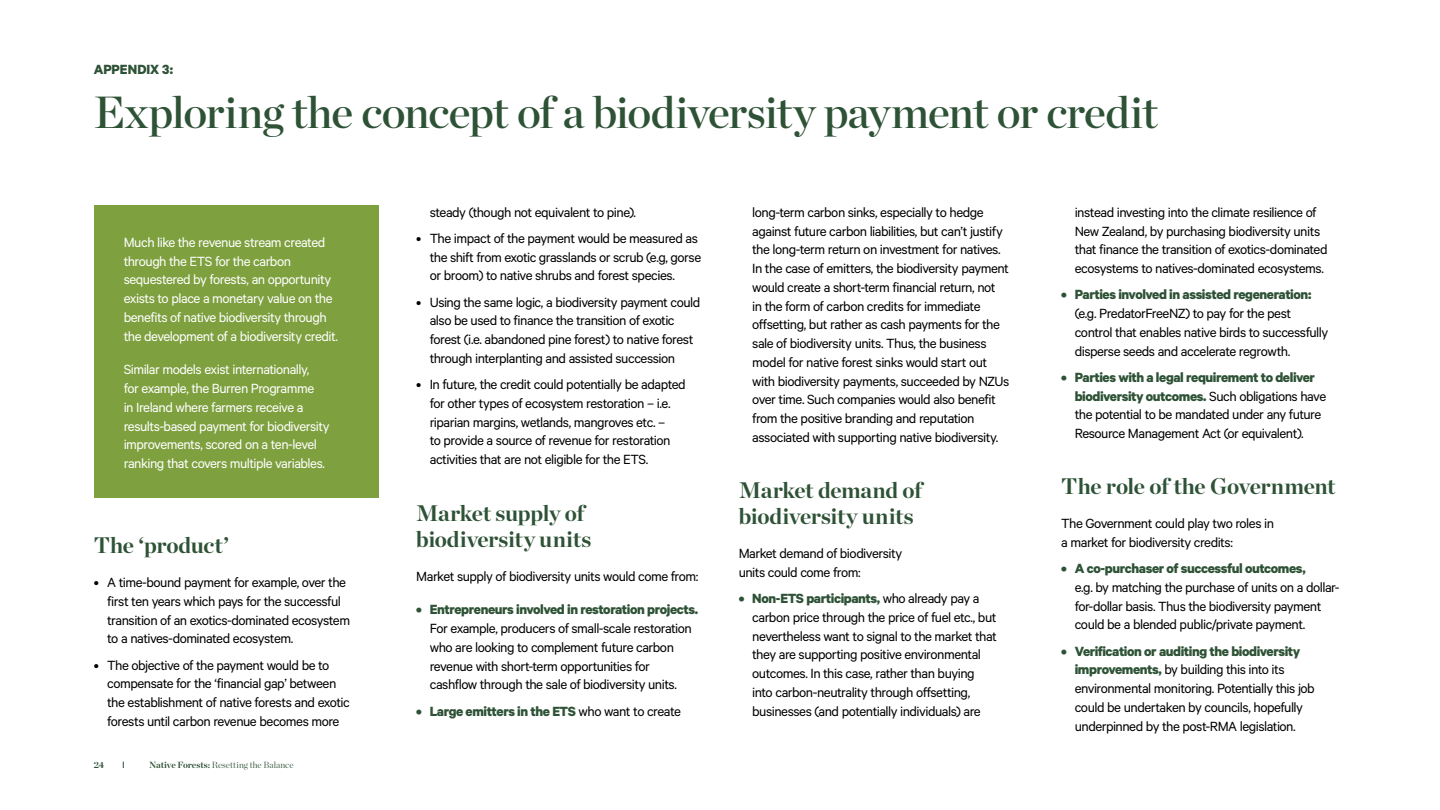
<style>
.page{position:relative;width:1440px;height:810px;background:#fff}
.page>*{position:absolute;margin:0;border:0;box-sizing:border-box;transform-origin:0 0}
.t1{font:45px "Chronicle Display Semi";letter-spacing:-.025em;color:#2e5236}
.t2{font:700 22.5px/26.2px "Chronicle Display";letter-spacing:-.015em;color:#2e5236}
.t3{font:15px/18.8px "Calibre";letter-spacing:-.035em;color:#000}
.t4{font:15px/18.8px "Calibre";letter-spacing:-.035em;color:#fff}
.t5{font:700 15px "Calibre";letter-spacing:-.025em;color:#2e5236}
.t6{font:700 15px "Calibre";letter-spacing:-.005em;color:#2e5236}
.t7{font:300 9px "Chronicle Display";color:#2e5236}
.t8{font:700 9px "Chronicle Display";color:#2e5236}
.s1{font-weight:700}
.s2{font-weight:400;color:#000}
.s3{font-weight:700;color:#2e5236}
</style>
<div class="page">
<div style="left:94px;top:206px;width:285px;height:292px;background:#7ea03f"></div>
<p class="t6" style="left:94px;top:60px;width:81px">APPENDIX 3:</p>
<h1 class="t1" style="left:94px;top:77px;width:1066px">Exploring the concept of a biodiversity payment or credit</h1>
<p class="t4" style="left:124px;top:232px;width:216px">Much like the revenue stream created through the ETS for the carbon sequestered by forests, an opportunity exists to place a monetary value on the benefits of native biodiversity through the development of a biodiversity credit.</p>
<p class="t4" style="left:124px;top:360px;width:207px">Similar models exist internationally,<br>for example, the Burren Programme<br>in Ireland where farmers receive a results-based payment for biodiversity improvements, scored on a ten-level ranking that covers multiple variables.</p>
<h2 class="t2" style="left:94px;top:531px;width:137px">The ‘product’</h2>
<p class="t3" style="left:107px;top:573px;width:244px;text-indent:-14px">• A time-bound payment for example, over the first ten years which pays for the successful transition of an exotics-dominated ecosystem to a natives-dominated ecosystem.</p>
<p class="t3" style="left:107px;top:655px;width:244px;text-indent:-14px">• The objective of the payment would be to compensate for the ‘financial gap’ between the establishment of native forests and exotic forests until carbon revenue becomes more</p>
<p class="t8" style="left:94px;top:758px;width:12px">24</p>
<p class="t7" style="left:149px;top:758px;width:146px"><span class="s1">Native Forests:</span> Resetting the Balance</p>
<p class="t3" style="left:430px;top:202px;width:208px">steady (though not equivalent to pine).</p>
<p class="t3" style="left:430px;top:228px;width:273px;text-indent:-14px">• The impact of the payment would be measured as the shift from exotic grasslands or scrub (e.g, gorse or broom) to native shrubs and forest species.</p>
<p class="t3" style="left:430px;top:292px;width:272px;text-indent:-14px">• Using the same logic, a biodiversity payment could also be used to finance the transition of exotic forest (i.e. abandoned pine forest) to native forest through interplanting and assisted succession</p>
<p class="t3" style="left:430px;top:375px;width:258px;text-indent:-14px">• In future, the credit could potentially be adapted for other types of ecosystem restoration – i.e. riparian margins, wetlands, mangroves etc. –<br>to provide a source of revenue for restoration activities that are not eligible for the ETS.</p>
<h2 class="t2" style="left:416px;top:498px;width:176px">Market supply of biodiversity units</h2>
<p class="t3" style="left:416px;top:566px;width:284px">Market supply of biodiversity units would come from:</p>
<p class="t5" style="left:416px;top:600px;width:284px">• Entrepreneurs involved in restoration projects.</p>
<p class="t3" style="left:430px;top:618px;width:264px">For example, producers of small-scale restoration who are looking to complement future carbon revenue with short-term opportunities for cashflow through the sale of biodiversity units.</p>
<p class="t5" style="left:416px;top:702px;width:266px">• Large emitters in the ETS <span class="s2">who want to create</span></p>
<p class="t3" style="left:752px;top:202px;width:259px">long-term carbon sinks, especially to hedge against future carbon liabilities, but can’t justify the long-term return on investment for natives.<br>In the case of emitters, the biodiversity payment would create a short-term financial return, not<br>in the form of carbon credits for immediate offsetting, but rather as cash payments for the sale of biodiversity units. Thus, the business model for native forest sinks would start out with biodiversity payments, succeeded by NZUs over time. Such companies would also benefit from the positive branding and reputation associated with supporting native biodiversity.</p>
<h2 class="t2" style="left:739px;top:475px;width:185px">Market demand of biodiversity units</h2>
<p class="t3" style="left:739px;top:543px;width:165px">Market demand of biodiversity units could come from:</p>
<p class="t3" style="left:752px;top:588px;width:246px;text-indent:-14px"><span class="s3">• Non-ETS participants,</span> who already pay a carbon price through the price of fuel etc., but nevertheless want to signal to the market that they are supporting positive environmental outcomes. In this case, rather than buying into carbon-neutrality through offsetting, businesses (and potentially individuals) are</p>
<p class="t3" style="left:1075px;top:202px;width:254px">instead investing into the climate resilience of New Zealand, by purchasing biodiversity units that finance the transition of exotics-dominated ecosystems to natives-dominated ecosystems.</p>
<p class="t5" style="left:1061px;top:285px;width:252px">• Parties involved in assisted regeneration:</p>
<p class="t3" style="left:1075px;top:303px;width:255px">(e.g. PredatorFreeNZ) to pay for the pest control that enables native birds to successfully disperse seeds and accelerate regrowth.</p>
<p class="t3" style="left:1075px;top:367px;width:253px;text-indent:-14px"><span class="s3">• Parties with a legal requirement to deliver biodiversity outcomes.</span> Such obligations have the potential to be mandated under any future Resource Management Act (or equivalent).</p>
<h2 class="t2" style="left:1061px;top:472px;width:276px">The role of the Government</h2>
<p class="t3" style="left:1061px;top:513px;width:214px">The Government could play two roles in a market for biodiversity credits:</p>
<p class="t5" style="left:1061px;top:559px;width:246px">• A co-purchaser of successful outcomes,</p>
<p class="t3" style="left:1075px;top:577px;width:266px">e.g. by matching the purchase of units on a dollar&shy;for-dollar basis. Thus the biodiversity payment could be a blended public/private payment.</p>
<p class="t3" style="left:1075px;top:641px;width:242px;text-indent:-14px"><span class="s3">• Verification or auditing the biodiversity improvements,</span> by building this into its environmental monitoring. Potentially this job could be undertaken by councils, hopefully underpinned by the post-RMA legislation.</p>
</div>
